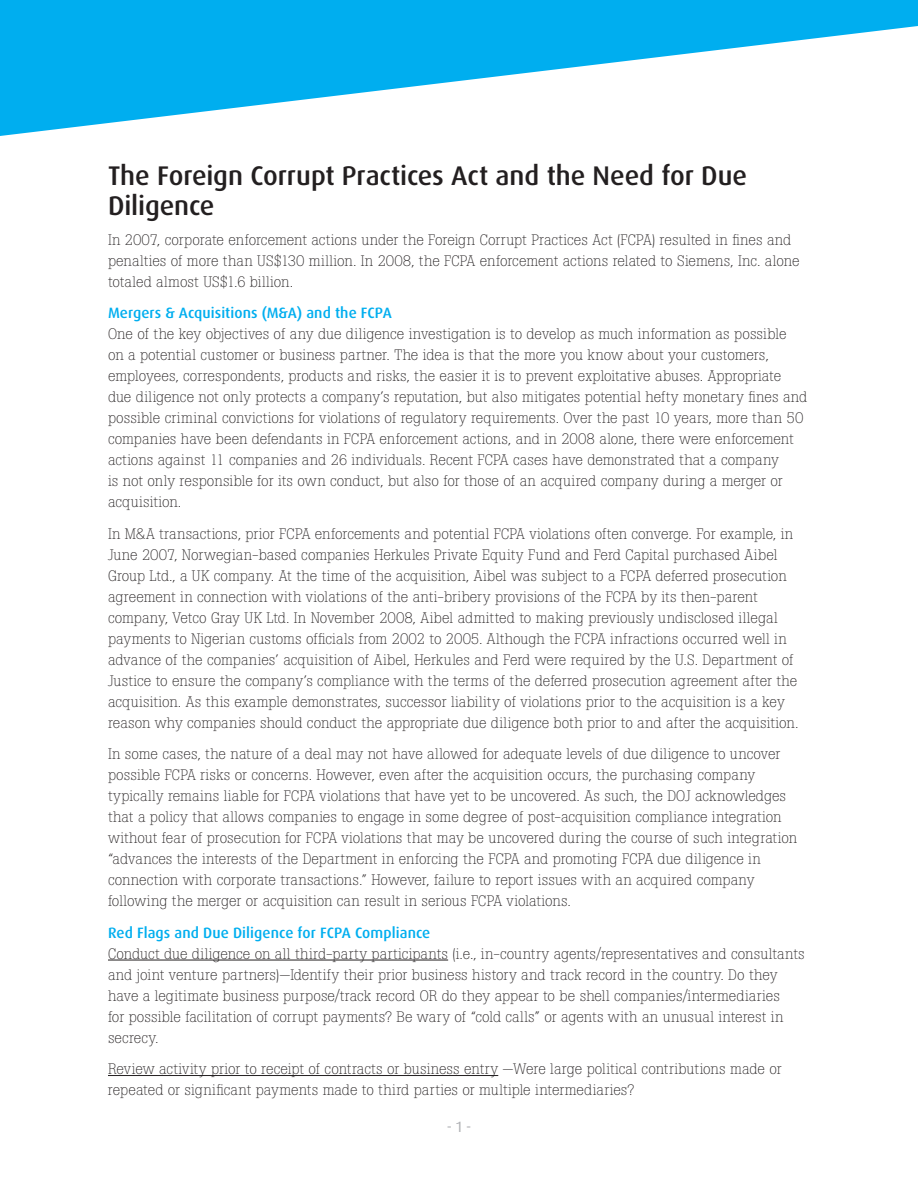
<style>
.page{position:relative;width:918px;height:1188px;background:#fff}
.page>*{position:absolute;margin:0;border:0;box-sizing:border-box;transform-origin:0 0}
.Page_Title_30pt{font:500 27px/30px "Dax OT";letter-spacing:-.005em;color:#231f20}
.About_USIS_Copy{font:300 15px/21px "Boton";color:#231f20}
.About_USIS_Copy-2{font:500 15px "Dax OT";letter-spacing:.005em;color:#00aeef}
.Body_Text{font:15px "Dax OT";color:#aeafb3}
</style>
<div class="page">
<hr style="left:108px;top:960px;width:340px;height:1px;background:#231f20">
<hr style="left:108px;top:1075px;width:390px;height:1px;background:#231f20">
<svg style="left:0;top:0;width:918px;height:136px;fill:#00aeef"></svg>
<p class="Page_Title_30pt" style="left:108px;top:161px;width:641px">The Foreign Corrupt Practices Act and the Need for Due<br>Diligence</p>
<p class="About_USIS_Copy" style="left:108px;top:229px;width:693px">In 2007, corporate enforcement actions under the Foreign Corrupt Practices Act (FCPA) resulted in fines and penalties of more than US$130 million. In 2008, the FCPA enforcement actions related to Siemens, Inc. alone totaled almost US$1.6 billion.</p>
<p class="About_USIS_Copy-2" style="left:108px;top:303px;width:285px">Mergers &amp; Acquisitions (M&amp;A) and the FCPA</p>
<p class="About_USIS_Copy" style="left:108px;top:323px;width:701px">One of the key objectives of any due diligence investigation is to develop as much information as possible<br>on a potential customer or business partner. The idea is that the more you know about your customers, employees, correspondents, products and risks, the easier it is to prevent exploitative abuses. Appropriate due diligence not only protects a company’s reputation, but also mitigates potential hefty monetary fines and possible criminal convictions for violations of regulatory requirements. Over the past 10 years, more than 50 companies have been defendants in FCPA enforcement actions, and in 2008 alone, there were enforcement actions against 11 companies and 26 individuals. Recent FCPA cases have demonstrated that a company<br>is not only responsible for its own conduct, but also for those of an acquired company during a merger or acquisition.</p>
<p class="About_USIS_Copy" style="left:108px;top:523px;width:692px">In M&amp;A transactions, prior FCPA enforcements and potential FCPA violations often converge. For example, in June 2007, Norwegian-based companies Herkules Private Equity Fund and Ferd Capital purchased Aibel Group Ltd., a UK company. At the time of the acquisition, Aibel was subject to a FCPA deferred prosecution agreement in connection with violations of the anti-bribery provisions of the FCPA by its then-parent company, Vetco Gray UK Ltd. In November 2008, Aibel admitted to making previously undisclosed illegal payments to Nigerian customs officials from 2002 to 2005. Although the FCPA infractions occurred well in advance of the companies’ acquisition of Aibel, Herkules and Ferd were required by the U.S. Department of Justice to ensure the company’s compliance with the terms of the deferred prosecution agreement after the acquisition. As this example demonstrates, successor liability of violations prior to the acquisition is a key reason why companies should conduct the appropriate due diligence both prior to and after the acquisition.</p>
<p class="About_USIS_Copy" style="left:108px;top:743px;width:691px">In some cases, the nature of a deal may not have allowed for adequate levels of due diligence to uncover possible FCPA risks or concerns. However, even after the acquisition occurs, the purchasing company typically remains liable for FCPA violations that have yet to be uncovered. As such, the DOJ acknowledges that a policy that allows companies to engage in some degree of post-acquisition compliance integration without fear of prosecution for FCPA violations that may be uncovered during the course of such integration “advances the interests of the Department in enforcing the FCPA and promoting FCPA due diligence in connection with corporate transactions.” However, failure to report issues with an acquired company following the merger or acquisition can result in serious FCPA violations.</p>
<p class="About_USIS_Copy-2" style="left:108px;top:923px;width:324px">Red Flags and Due Diligence for FCPA Compliance</p>
<p class="About_USIS_Copy" style="left:108px;top:943px;width:698px">Conduct due diligence on all third-party participants (i.e., in-country agents/representatives and consultants and joint venture partners)—Identify their prior business history and track record in the country. Do they have a legitimate business purpose/track record OR do they appear to be shell companies/intermediaries<br>for possible facilitation of corrupt payments? Be wary of “cold calls” or agents with an unusual interest in secrecy.</p>
<p class="About_USIS_Copy" style="left:108px;top:1058px;width:675px">Review activity prior to receipt of contracts or business entry —Were large political contributions made or repeated or significant payments made to third parties or multiple intermediaries?</p>
<p class="Body_Text" style="left:447px;top:1118px;width:26px">- 1 -</p>
</div>
